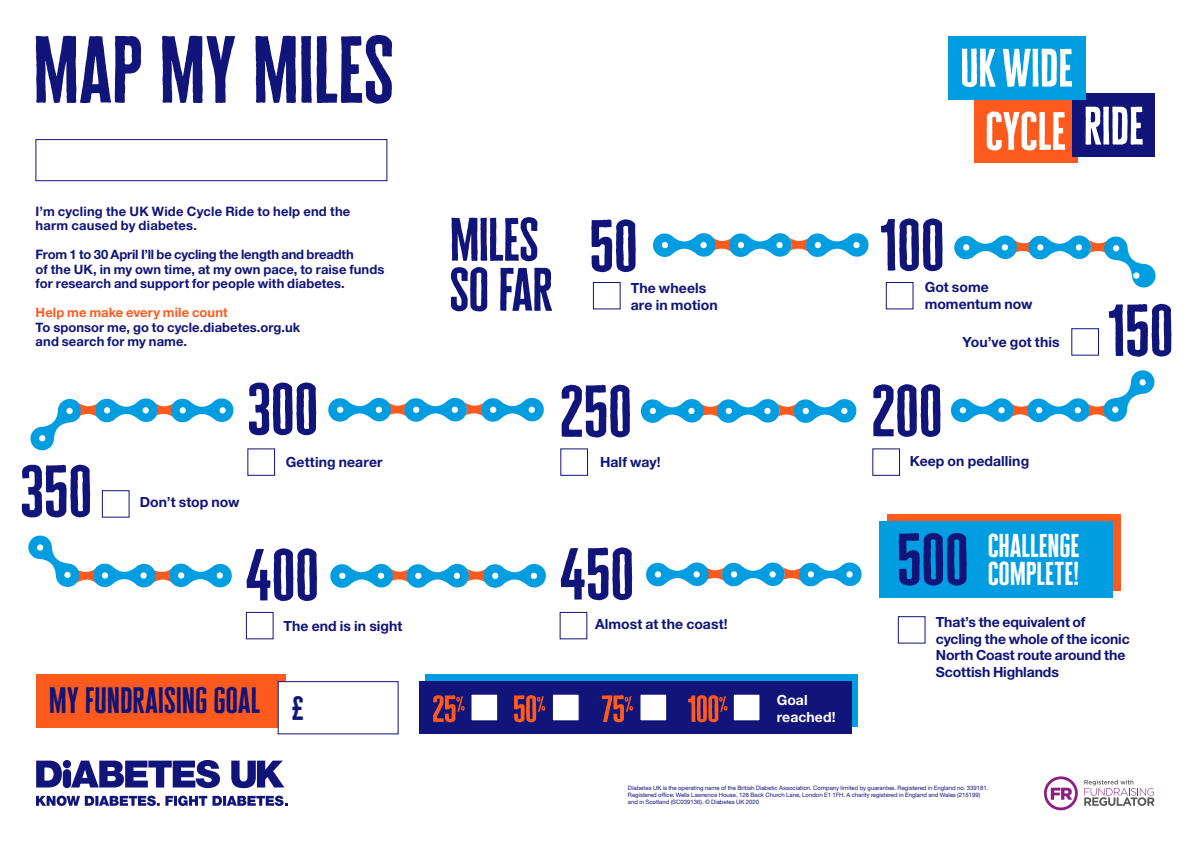
<style>
.page{position:relative;width:1191px;height:842px;background:#fff}
.page>*{position:absolute;margin:0;border:0;box-sizing:border-box;transform-origin:0 0}
.t1{font:700 77.8px "Diabetes UK Cheddar";color:#111478}
.t2{font:700 60px "Diabetes UK Cheddar";letter-spacing:-.02em;color:#111478}
.t3{font:700 50px/50px "Diabetes UK Cheddar";letter-spacing:-.02em;color:#111478}
.t4{font:700 30px "Diabetes UK Cheddar";letter-spacing:-.005em;color:#111478}
.t5{font:700 27px/28px "Diabetes UK Cheddar";color:#fff}
.t6{font:700 14px/16.8px "Helvetica Neue LT Std";color:#111478}
.t7{font:700 14px/16.8px "Helvetica Neue LT Std";letter-spacing:.005em;color:#fff}
.t8{font:700 13px/14.5px "Helvetica Neue LT Std";letter-spacing:.005em;color:#111478}
.t9{font:700 13px "Helvetica Neue LT Std";letter-spacing:.005em;color:#ff5a1d}
.t10{font:6px/7.2px "Helvetica Neue LT Std";color:#111478}
.s1{color:#fff}
</style>
<div class="page">
<div style="left:425px;top:674px;width:433px;height:53px;background:#009de0"></div>
<div style="left:593px;top:282px;width:27px;height:27px;background:#fff;border:1px solid #111478"></div>
<div style="left:885px;top:282px;width:28px;height:27px;border:1px solid #111478"></div>
<div style="left:247px;top:448px;width:28px;height:28px;border:1px solid #111478"></div>
<div style="left:560px;top:448px;width:28px;height:28px;border:1px solid #111478"></div>
<div style="left:872px;top:448px;width:28px;height:28px;border:1px solid #111478"></div>
<div style="left:246px;top:612px;width:28px;height:27px;border:1px solid #111478"></div>
<div style="left:1071px;top:328px;width:28px;height:28px;border:1px solid #111478"></div>
<svg style="left:954px;top:235px;width:202px;height:52px"></svg>
<svg style="left:1112px;top:245px;width:7px;height:7px"></svg>
<div style="left:1133px;top:272px;width:6px;height:7px;background:#fff;border-radius:50%"></div>
<svg style="left:653px;top:233px;width:216px;height:24px"></svg>
<svg style="left:640px;top:399px;width:217px;height:24px"></svg>
<svg style="left:328px;top:397px;width:216px;height:25px"></svg>
<svg style="left:330px;top:564px;width:216px;height:24px"></svg>
<svg style="left:646px;top:562px;width:216px;height:25px"></svg>
<div style="left:102px;top:490px;width:28px;height:28px;border:1px solid #111478"></div>
<div style="left:898px;top:616px;width:27px;height:28px;background:#fff;border:1px solid #111478"></div>
<svg style="left:30px;top:398px;width:204px;height:52px"></svg>
<svg style="left:36px;top:761px;width:26px;height:26px"></svg>
<svg style="left:71px;top:760px;width:149px;height:28px"></svg>
<svg style="left:231px;top:761px;width:53px;height:27px"></svg>
<div style="left:63px;top:760px;width:8px;height:8px;background:#111478;border-radius:50%"></div>
<div style="left:63px;top:769px;width:8px;height:19px;background:#111478;border-radius:4px"></div>
<svg style="left:36px;top:796px;width:251px;height:10px"></svg>
<div style="left:974px;top:98px;width:103px;height:65px;background:#ff5a1d"></div>
<svg style="left:986px;top:111px;width:79px;height:40px"></svg>
<div style="left:1072px;top:94px;width:83px;height:63px;background:#111478"></div>
<svg style="left:1085px;top:106px;width:57px;height:39px"></svg>
<div style="left:948px;top:36px;width:137px;height:63px;background:#009de0"></div>
<svg style="left:961px;top:49px;width:34px;height:38px"></svg>
<svg style="left:1002px;top:48px;width:70px;height:39px"></svg>
<div style="left:36px;top:674px;width:249px;height:53px;background:#ff5a1d"></div>
<div style="left:278px;top:681px;width:120px;height:53px;background:#fff;border:1px solid #111478"></div>
<svg style="left:1044px;top:776px;width:33px;height:34px"></svg>
<svg style="left:1084px;top:780px;width:70px;height:26px"></svg>
<div style="left:419px;top:681px;width:432px;height:53px;background:#111478"></div>
<svg style="left:433px;top:695px;width:31px;height:27px"></svg>
<svg style="left:514px;top:695px;width:31px;height:27px"></svg>
<svg style="left:602px;top:695px;width:31px;height:27px"></svg>
<svg style="left:688px;top:695px;width:39px;height:27px"></svg>
<div style="left:470px;top:694px;width:28px;height:27px;background:#fff;border:1px solid #111478"></div>
<div style="left:552px;top:694px;width:27px;height:27px;background:#fff"></div>
<div style="left:639px;top:694px;width:28px;height:27px;background:#fff;border:1px solid #111478"></div>
<div style="left:732px;top:694px;width:28px;height:27px;background:#fff;border:1px solid #111478"></div>
<svg style="left:950px;top:370px;width:204px;height:53px"></svg>
<div style="left:1139px;top:379px;width:7px;height:7px;background:#fff;border-radius:50%"></div>
<div style="left:1112px;top:406px;width:6px;height:7px;background:#fff;border-radius:50%"></div>
<svg style="left:28px;top:535px;width:204px;height:53px"></svg>
<div style="left:37px;top:544px;width:7px;height:7px;background:#fff;border-radius:50%"></div>
<div style="left:64px;top:571px;width:7px;height:7px;background:#fff;border-radius:50%"></div>
<div style="left:35px;top:139px;width:352px;height:42px;background:#fff;border:1px solid #111478"></div>
<div style="left:886px;top:514px;width:234px;height:77px;background:#ff5a1d"></div>
<div style="left:879px;top:521px;width:234px;height:77px;background:#009de0"></div>
<h1 class="t1" style="left:33px;top:21px;width:363px">MAP MY MILES</h1>
<h3 class="t8" style="left:36px;top:203px;width:316px">I’m cycling the UK Wide Cycle Ride to help end the harm caused by diabetes.</h3>
<h3 class="t8" style="left:36px;top:247px;width:350px">From 1 to 30 April I’ll be cycling the length and breadth<br>of the UK, in my own time, at my own pace, to raise funds for research and support for people with diabetes.</h3>
<h3 class="t9" style="left:36px;top:304px;width:193px">Help me make every mile count</h3>
<h3 class="t8" style="left:36px;top:319px;width:266px">To sponsor me, go to cycle.diabetes.org.uk and search for my name.</h3>
<h2 class="t2" style="left:20px;top:453px;width:74px">350</h2>
<h2 class="t2" style="left:247px;top:371px;width:73px">300</h2>
<h3 class="t6" style="left:286px;top:453px;width:98px">Getting nearer</h3>
<h3 class="t6" style="left:140px;top:493px;width:101px">Don’t stop now</h3>
<h3 class="t3" style="left:449px;top:214px;width:105px">MILES<br>SO FAR</h3>
<h2 class="t2" style="left:589px;top:208px;width:51px">50</h2>
<h2 class="t2" style="left:880px;top:207px;width:66px">100</h2>
<h3 class="t6" style="left:631px;top:279px;width:92px">The wheels are in motion<span class="s1">.</span></h3>
<h3 class="t6" style="left:924px;top:278px;width:109px">Got some momentum now</h3>
<h3 class="t6" style="left:962px;top:334px;width:99px">You’ve got this</h3>
<h2 class="t2" style="left:559px;top:373px;width:74px">250</h2>
<h2 class="t2" style="left:871px;top:373px;width:73px">200</h2>
<h3 class="t6" style="left:600px;top:453px;width:62px">Half way!</h3>
<h3 class="t6" style="left:910px;top:452px;width:121px">Keep on pedalling</h3>
<h2 class="t2" style="left:245px;top:537px;width:76px">400</h2>
<h2 class="t2" style="left:559px;top:536px;width:76px">450</h2>
<h2 class="t2" style="left:900px;top:514px;width:66px">180</h2>
<h3 class="t5" style="left:992px;top:524px;width:93px">CHALLENGE</h3>
<h2 class="t2" style="left:896px;top:521px;width:74px">500</h2>
<h3 class="t5" style="left:987px;top:532px;width:93px">CHALLENGE<br>COMPLETE!</h3>
<h2 class="t2" style="left:899px;top:524px;width:51px">25</h2>
<h3 class="t5" style="left:992px;top:552px;width:93px">COMPLETE!</h3>
<h2 class="t2" style="left:1108px;top:292px;width:67px">150</h2>
<h3 class="t6" style="left:283px;top:617px;width:120px">The end is in sight</h3>
<h3 class="t6" style="left:595px;top:616px;width:134px">Almost at the coast!</h3>
<h3 class="t4" style="left:49px;top:681px;width:257px">MY FUNDRAISING GOAL <sub>£</sub></h3>
<h3 class="t7" style="left:776px;top:691px;width:60px">Goal reached!</h3>
<h3 class="t6" style="left:936px;top:613px;width:195px">That’s the equivalent of cycling the whole of the iconic<br>North Coast route around the<br>Scottish Highlands</h3>
<p class="t10" style="left:628px;top:784px;width:362px">Diabetes UK is the operating name of the British Diabetic Association. Company limited by guarantee. Registered in England no. 339181.<br>Registered office: Wells Lawrence House, 126 Back Church Lane, London E1 1FH. A charity registered in England and Wales (215199) and in Scotland (SC039136). © Diabetes UK 2020</p>
</div>
